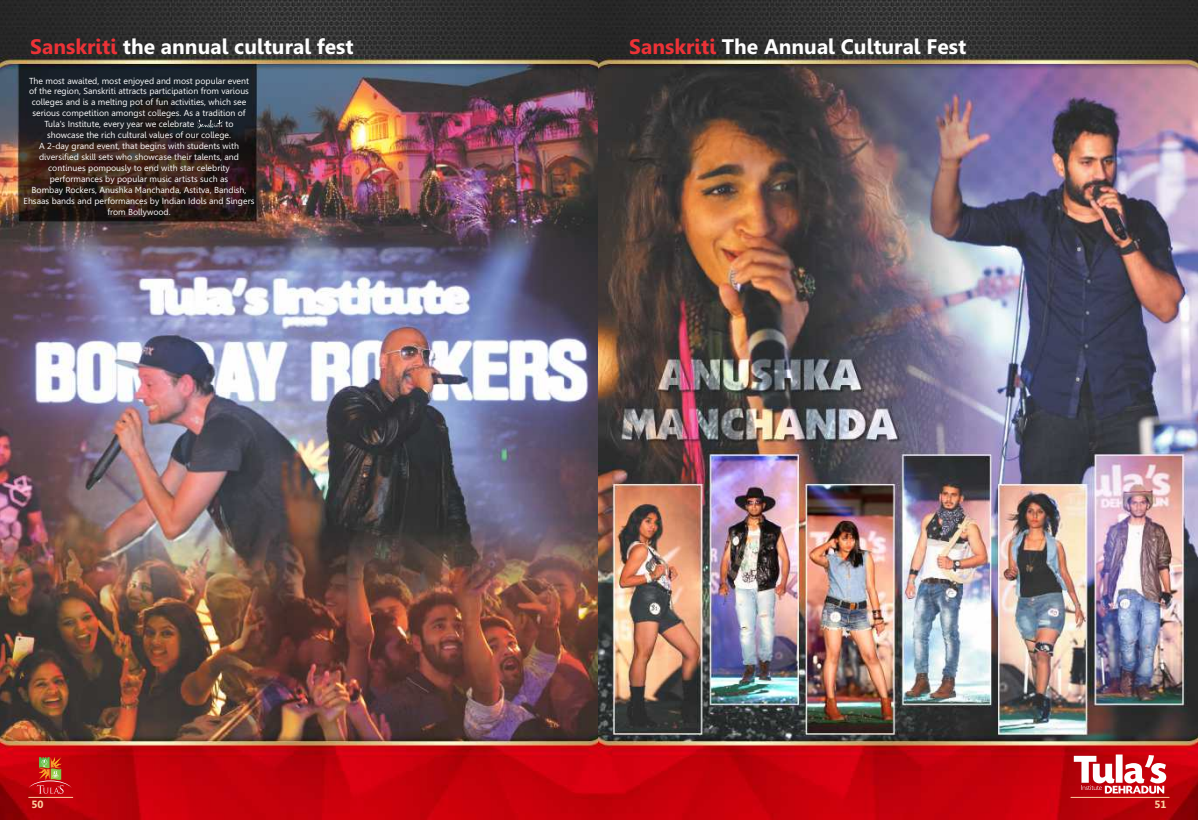
<style>
.page{position:relative;width:1198px;height:820px;background:#fff}
.page>*{position:absolute;margin:0;border:0;box-sizing:border-box;transform-origin:0 0}
.t1{font:700 21px "Gisha";color:#fefefe}
.t2{font:700 10.5px "Gisha";color:#fdd1a1}
.t3{font:8.75px "Gisha";color:#fefefe}
.s1{color:#ed3237}
</style>
<div class="page">
<img style="left:0;top:0;width:599px;height:819px">
<hr style="left:29px;top:796px;width:44px;height:1px;background:#fdd1a1">
<svg style="left:29px;top:756px;width:43px;height:37px;background:#c33222"></svg>
<svg style="left:197px;top:120px;width:26px;height:8px"></svg>
<img style="left:599px;top:0;width:598px;height:819px">
<svg style="left:1073px;top:754px;width:93px;height:39px"></svg>
<hr style="left:1070px;top:796px;width:99px;height:1px;background:#fdd1a1">
<h1 class="t1" style="left:30px;top:39px;width:325px"><span class="s1">Sanskriti</span> the annual cultural fest</h1>
<p class="t3" style="left:29px;top:77px;width:221px">The most awaited, most enjoyed and most popular event</p>
<p class="t3" style="left:29px;top:88px;width:221px">of the region, Sanskriti attracts participation from various</p>
<p class="t3" style="left:32px;top:99px;width:216px">colleges and is a melting pot of fun activities, which see</p>
<p class="t3" style="left:32px;top:110px;width:215px">serious competition amongst colleges. As a tradition of</p>
<p class="t3" style="left:44px;top:121px;width:151px">Tula's Institute, every year we celebrate</p>
<p class="t3" style="left:225px;top:121px;width:10px">to</p>
<p class="t3" style="left:47px;top:132px;width:185px">showcase the rich cultural values of our college.</p>
<p class="t3" style="left:39px;top:142px;width:201px">A 2-day grand event, that begins with students with</p>
<p class="t3" style="left:39px;top:153px;width:201px">diversified skill sets who showcase their talents, and</p>
<p class="t3" style="left:48px;top:164px;width:183px">continues pompously to end with star celebrity</p>
<p class="t3" style="left:50px;top:175px;width:180px">performances by popular music artists such as</p>
<p class="t3" style="left:32px;top:186px;width:216px">Bombay Rockers, Anushka Manchanda, Astitva, Bandish,</p>
<p class="t3" style="left:24px;top:197px;width:232px">Ehsaas bands and performances by Indian Idols and Singers</p>
<p class="t3" style="left:107px;top:208px;width:65px">from Bollywood.</p>
<p class="t2" style="left:31px;top:799px;width:14px">50</p>
<h1 class="t1" style="left:629px;top:39px;width:338px"><span class="s1">Sanskriti</span> The Annual Cultural Fest</h1>
<p class="t2" style="left:1154px;top:799px;width:14px">51</p>
</div>
